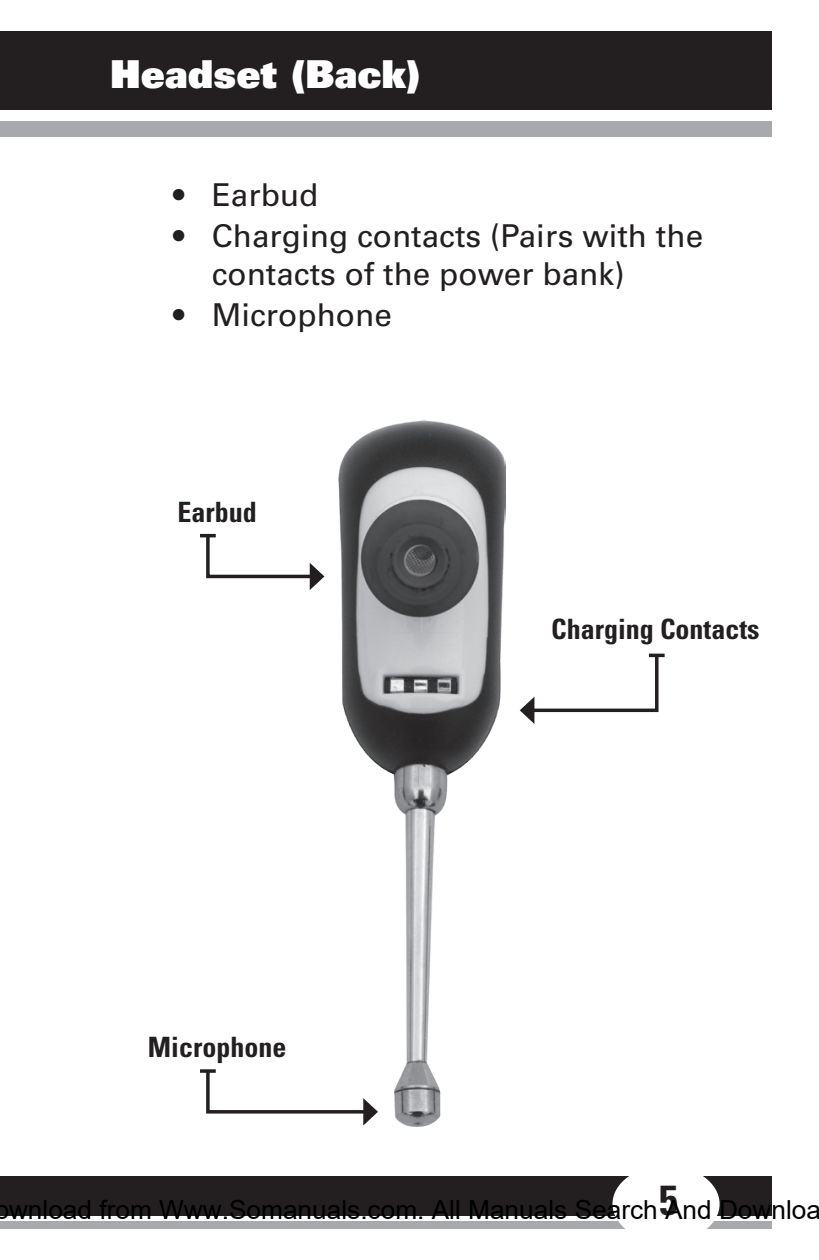
<style>
.page{position:relative;width:819px;height:1260px;background:#fff}
.page>*{position:absolute;margin:0;border:0;box-sizing:border-box;transform-origin:0 0}
.t1{font:900 38.5px "Univers";color:#fff}
.t2{font:31.5px/37.8px "Univers";color:#231f20}
.t3{font:700 condensed 28px "Univers";color:#231f20}
.t4{font:26.25px "Arial";color:#000}
</style>
<div class="page">
<div style="left:0;top:32px;width:772px;height:78px;background:#231f20"></div>
<div style="left:0;top:121px;width:772px;height:15px;background:#a8a9ad"></div>
<div style="left:0;top:1176px;width:772px;height:39px;background:#231f20"></div>
<div style="left:0;top:1221px;width:772px;height:7px;background:#a8a9ad"></div>
<div style="left:612px;top:1166px;width:108px;height:76px;background:#fff;border-radius:50%"></div>
<img style="left:338px;top:421px;width:167px;height:706px">
<hr style="left:200px;top:534px;width:16px;height:3px;background:#231f20">
<svg style="left:204px;top:533px;width:120px;height:57px"></svg>
<hr style="left:649px;top:654px;width:16px;height:3px;background:#231f20">
<svg style="left:520px;top:653px;width:140px;height:71px"></svg>
<svg style="left:200px;top:1069px;width:4px;height:4px"></svg>
<svg style="left:204px;top:1068px;width:174px;height:57px"></svg>
<p class="t1" style="left:110px;top:49px;width:312px">Headset (Back)</p>
<p class="t2" style="left:173px;top:176px;width:147px">• Earbud</p>
<p class="t2" style="left:212px;top:217px;width:493px;text-indent:-38px">• Charging contacts (Pairs with the contacts of the power bank)</p>
<p class="t2" style="left:173px;top:296px;width:220px">• Microphone</p>
<p class="t3" style="left:177px;top:494px;width:81px">Earbud</p>
<p class="t3" style="left:148px;top:1030px;width:140px">Microphone</p>
<p class="t3" style="left:551px;top:612px;width:210px">Charging Contacts</p>
<p class="t4" style="left:-6px;top:1196px;width:828px">ownload from Www.Somanuals.com. All Manuals Search And Downloa</p>
</div>
